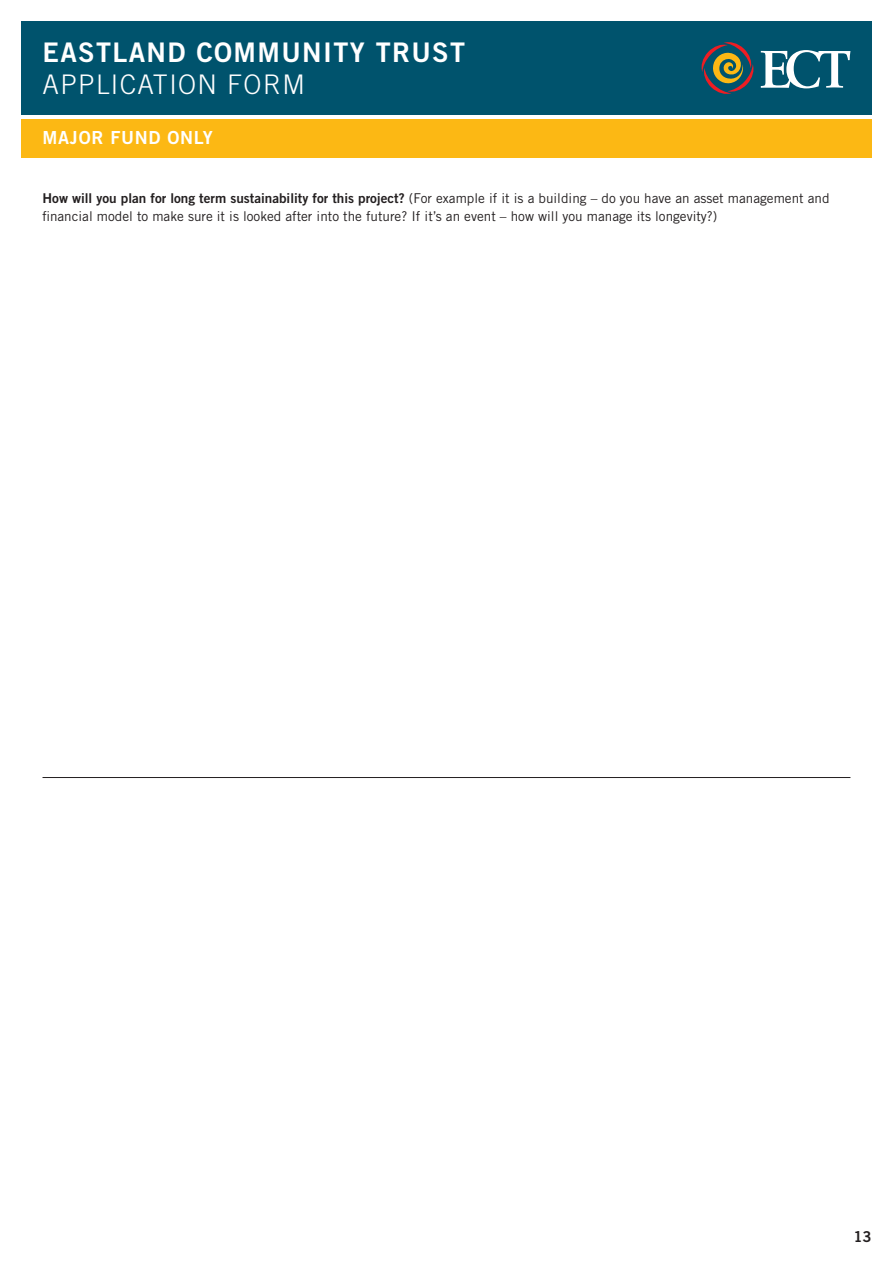
<style>
.page{position:relative;width:893px;height:1263px;background:#fff}
.page>*{position:absolute;margin:0;border:0;box-sizing:border-box;transform-origin:0 0}
.t1{font:27px "Trade Gothic Bold Two";letter-spacing:.05em;color:#fff}
.t2{font:300 27px "Trade Gothic";letter-spacing:.05em;color:#fff}
.t3{font:18px "Trade Gothic Bold Two";letter-spacing:.04em;color:#fff}
.t4{font:15px "Trade Gothic Bold Two";color:#231f20}
.Question_-_sub{font:13.5px/18px "Trade Gothic";color:#231f20}
.s1{font-family:"Trade Gothic Bold Two"}
</style>
<div class="page">
<div style="left:21px;top:21px;width:851px;height:94px;background:#00536d"></div>
<svg style="left:761px;top:50px;width:89px;height:38px"></svg>
<svg style="left:701px;top:42px;width:53px;height:52px"></svg>
<hr style="left:43px;top:777px;width:807px;height:1px;background:#231f20">
<div style="left:21px;top:119px;width:851px;height:38px;background:#fcb814"></div>
<p class="t1" style="left:43px;top:36px;width:424px">EASTLAND COMMUNITY TRUST</p>
<p class="t2" style="left:43px;top:68px;width:264px">APPLICATION FORM</p>
<p class="t3" style="left:43px;top:126px;width:172px">MAJOR FUND ONLY</p>
<p class="Question_-_sub" style="left:43px;top:189px;width:788px"><span class="s1">How will you plan for long term sustainability for this project?</span> (For example if it is a building – do you have an asset management and financial model to make sure it is looked after into the future? If it’s an event – how will you manage its longevity?)</p>
<p class="t4" style="left:853px;top:1227px;width:20px">13</p>
</div>
